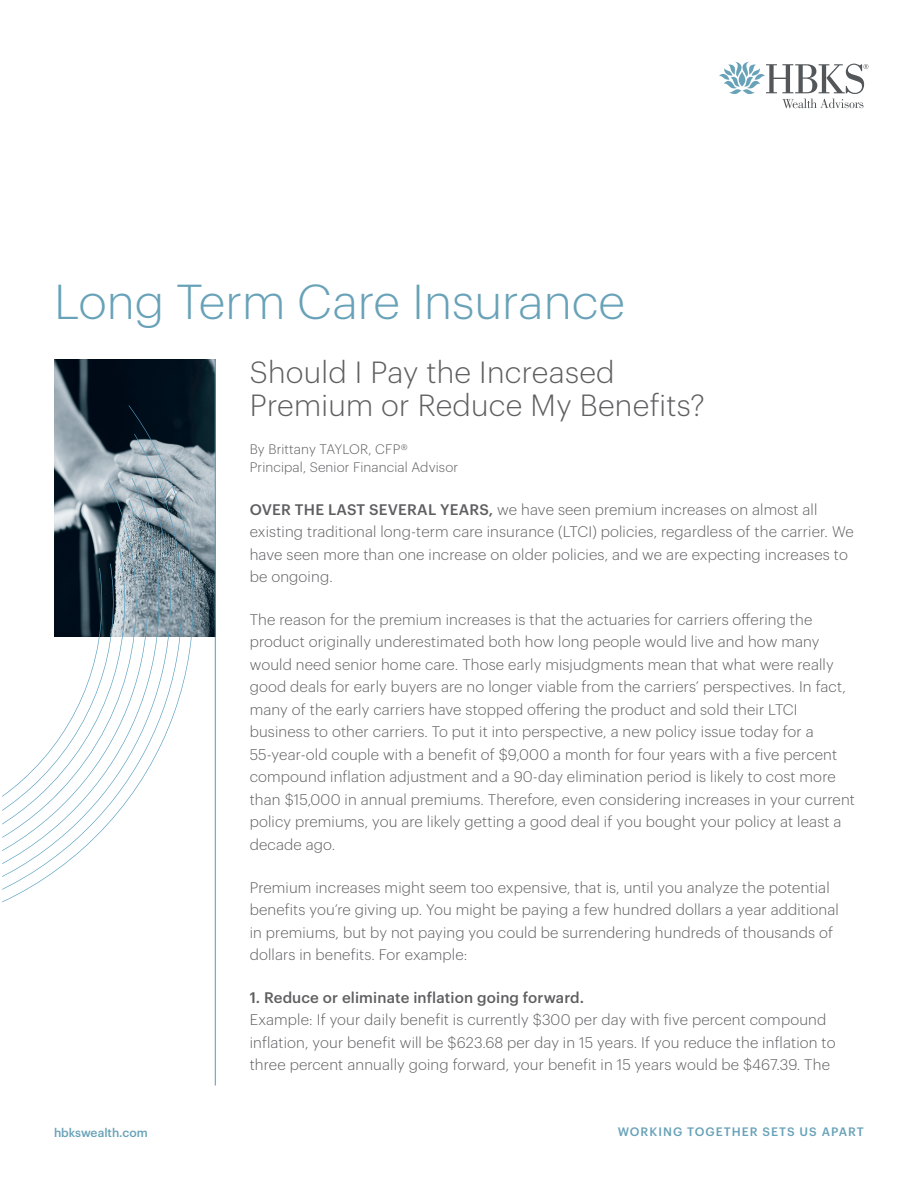
<style>
.page{position:relative;width:918px;height:1188px;background:#fff}
.page>*{position:absolute;margin:0;border:0;box-sizing:border-box;transform-origin:0 0}
.t1{font:300 48px "Graphik";color:#68a2b8}
.t2{font:300 30px/33px "Graphik";letter-spacing:.01em;color:#5f5f62}
.t3{font:300 15px/22.5px "Graphik";letter-spacing:.01em;color:#5f5f62}
.t4{font:500 15px "Graphik";letter-spacing:.01em;color:#5f5f62}
.t5{font:300 13.5px "Graphik";letter-spacing:.01em;color:#5f5f62}
.t6{font:500 12px "Graphik";letter-spacing:.075em;color:#68a2b8}
.t7{font:500 12px "Graphik";color:#68a2b8}
.s1{font-weight:500}
</style>
<div class="page">
<img style="left:54px;top:360px;width:161px;height:276px">
<svg style="left:719px;top:62px;width:149px;height:46px"></svg>
<hr style="left:215px;top:360px;width:1px;height:726px;background:#529cbe">
<svg style="left:2px;top:405px;width:193px;height:498px"></svg>
<svg style="left:2px;top:482px;width:155px;height:397px"></svg>
<p class="t1" style="left:54px;top:266px;width:572px">Long Term Care Insurance</p>
<p class="t2" style="left:250px;top:353px;width:457px">Should I Pay the Increased<br>Premium or Reduce My Benefits?</p>
<p class="t5" style="left:250px;top:439px;width:159px">By Brittany TAYLOR, CFP®</p>
<p class="t5" style="left:250px;top:457px;width:210px">Principal, Senior Financial Advisor</p>
<p class="t3" style="left:250px;top:497px;width:605px"><span class="s1">OVER THE LAST SEVERAL YEARS,</span> we have seen premium increases on almost all existing traditional long-term care insurance (LTCI) policies, regardless of the carrier. We have seen more than one increase on older policies, and we are expecting increases to be ongoing.</p>
<p class="t3" style="left:250px;top:607px;width:607px">The reason for the premium increases is that the actuaries for carriers offering the product originally underestimated both how long people would live and how many would need senior home care. Those early misjudgments mean that what were really good deals for early buyers are no longer viable from the carriers’ perspectives. In fact, many of the early carriers have stopped offering the product and sold their LTCI business to other carriers. To put it into perspective, a new policy issue today for a 55-year-old couple with a benefit of $9,000 a month for four years with a five percent compound inflation adjustment and a 90-day elimination period is likely to cost more than $15,000 in annual premiums. Therefore, even considering increases in your current policy premiums, you are likely getting a good deal if you bought your policy at least a decade ago.</p>
<p class="t3" style="left:250px;top:875px;width:591px">Premium increases might seem too expensive, that is, until you analyze the potential benefits you’re giving up. You might be paying a few hundred dollars a year additional in premiums, but by not paying you could be surrendering hundreds of thousands of dollars in benefits. For example:</p>
<p class="t4" style="left:250px;top:986px;width:336px">1. Reduce or eliminate inflation going forward.</p>
<p class="t3" style="left:250px;top:1008px;width:587px">Example: If your daily benefit is currently $300 per day with five percent compound inflation, your benefit will be $623.68 per day in 15 years. If you reduce the inflation to three percent annually going forward, your benefit in 15 years would be $467.39. The</p>
<p class="t7" style="left:54px;top:1124px;width:95px">hbkswealth.com</p>
<p class="t6" style="left:618px;top:1123px;width:248px">WORKING TOGETHER SETS US APART</p>
</div>
